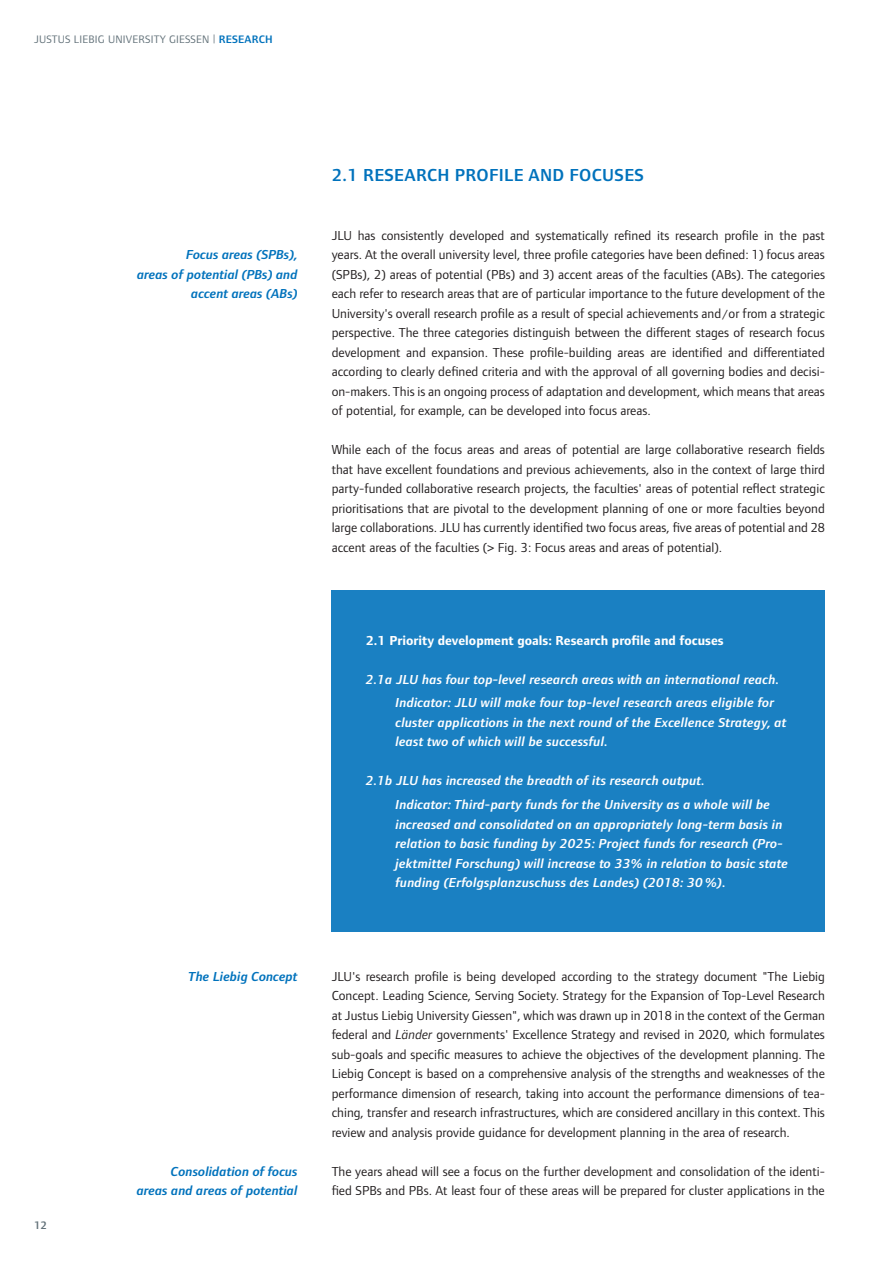
<style>
.page{position:relative;width:893px;height:1263px;background:#fff}
.page>*{position:absolute;margin:0;border:0;box-sizing:border-box;transform-origin:0 0}
.t1{font:600 18px "Foundry Form Sans";letter-spacing:.02em;color:#0072bc}
.t2{font:13.5px/19.5px "Foundry Form Sans";color:#231f20;text-align:justify}
.t3{font:italic 600 13.5px/19.5px "Foundry Form Sans";letter-spacing:.01em;color:#fff}
.t4{font:italic 600 13.5px/19.5px "Foundry Form Sans";color:#0072bc;text-align:right}
.t5{font:700 13.5px "Foundry Form Sans";color:#fff}
.t6{font:11.25px "Foundry Form Sans";letter-spacing:.02em;color:#627179}
.t7{font:600 11.25px "Foundry Form Sans";color:#627179}
.s1{font-weight:600;color:#0072bc}
.s2{font-size:12px}
.s3{font-style:italic}
</style>
<div class="page">
<div style="left:332px;top:591px;width:493px;height:341px;background:#1a80c2"></div>
<p class="t6" style="left:34px;top:32px;width:240px">JUSTUS LIEBIG UNIVERSITY GIESSEN | <span class="s1">RESEARCH</span></p>
<p class="t7" style="left:34px;top:1218px;width:15px">12</p>
<p class="t4" style="left:137px;top:245px;width:162px">Focus areas (SPBs),<br>areas of potential (PBs) and accent areas (ABs)</p>
<p class="t4" style="left:188px;top:966px;width:111px">The Liebig Concept</p>
<p class="t4" style="left:137px;top:1161px;width:162px">Consolidation of focus areas and areas of potential</p>
<h1 class="t1" style="left:332px;top:164px;width:314px">2.1 RESEARCH PROFILE AND FOCUSES</h1>
<p class="t2" style="left:332px;top:225px;width:495px">JLU has consistently developed and systematically refined its research profile in the past years. At the overall university level, three profile categories have been defined: 1) focus areas (SPBs), 2) areas of potential (PBs) and 3) accent areas of the faculties (ABs). The categories each refer to research areas that are of particular importance to the future development of the University's overall research profile as a result of special achievements and<span class="s2">/</span>or from a strategic perspective. The three categories distinguish between the different stages of research focus development and expansion. These profile-building areas are identified and differentiated according to clearly defined criteria and with the approval of all governing bodies and decisi&shy;on-makers. This is an ongoing process of adaptation and development, which means that areas of potential, for example, can be developed into focus areas.</p>
<p class="t2" style="left:332px;top:440px;width:495px">While each of the focus areas and areas of potential are large collaborative research fields that have excellent foundations and previous achievements, also in the context of large third party-funded collaborative research projects, the faculties' areas of potential reflect strategic prioritisations that are pivotal to the development planning of one or more faculties beyond large collaborations. JLU has currently identified two focus areas, five areas of potential and 28 accent areas of the faculties (&gt; Fig. 3: Focus areas and areas of potential).</p>
<p class="t5" style="left:366px;top:632px;width:360px">2.1 Priority development goals: Research profile and focuses</p>
<p class="t3" style="left:395px;top:667px;width:385px;line-height:23.7px;text-indent:-30px">2.1a JLU has four top-level research areas with an international reach.<br>Indicator: JLU will make four top-level research areas eligible for</p>
<p class="t3" style="left:395px;top:713px;width:393px">cluster applications in the next round of the Excellence Strategy, at least two of which will be successful.</p>
<p class="t3" style="left:395px;top:769px;width:376px;line-height:23.7px;text-indent:-30px">2.1b JLU has increased the breadth of its research output.<br>Indicator: Third-party funds for the University as a whole will be</p>
<p class="t3" style="left:395px;top:815px;width:394px">increased and consolidated on an appropriately long-term basis in relation to basic funding by 2025: Project funds for research (Pro&shy;jektmittel Forschung) will increase to 33% in relation to basic state funding (Erfolgsplanzuschuss des Landes) (2018: 30%).</p>
<p class="t2" style="left:332px;top:966px;width:495px">JLU's research profile is being developed according to the strategy document "The Liebig Concept. Leading Science, Serving Society. Strategy for the Expansion of Top-Level Research at Justus Liebig University Giessen", which was drawn up in 2018 in the context of the German federal and <span class="s3">Länder</span> governments' Excellence Strategy and revised in 2020, which formulates sub-goals and specific measures to achieve the objectives of the development planning. The Liebig Concept is based on a comprehensive analysis of the strengths and weaknesses of the performance dimension of research, taking into account the performance dimensions of tea&shy;ching, transfer and research infrastructures, which are considered ancillary in this context. This review and analysis provide guidance for development planning in the area of research.</p>
<p class="t2" style="left:332px;top:1161px;width:495px">The years ahead will see a focus on the further development and consolidation of the identi&shy;fied SPBs and PBs. At least four of these areas will be prepared for cluster applications in the</p>
</div>
